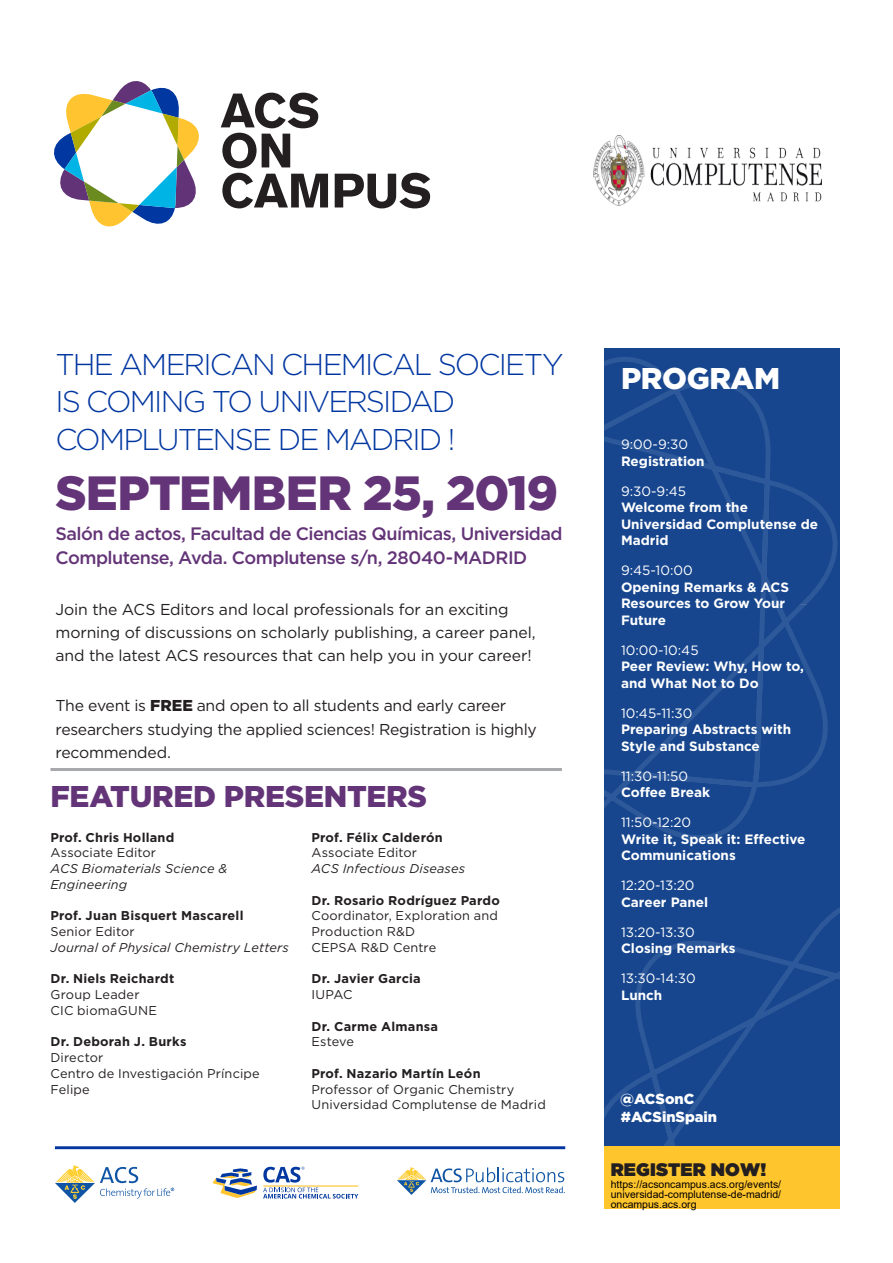
<style>
.page{position:relative;width:893px;height:1263px;background:#fff}
.page>*{position:absolute;margin:0;border:0;box-sizing:border-box;transform-origin:0 0}
.t1{font:900 48px "Gotham";letter-spacing:-.02em;color:#633477}
.t2{font:300 30px/37.5px "Gotham";letter-spacing:-.06em;color:#0036a0}
.S2_Headline{font:900 30px "Gotham";letter-spacing:-.01em;color:#633477}
.S3_Headline{font:900 30px "Gotham";letter-spacing:-.01em;color:#fff}
.t3{font:900 18.15px "Gotham";letter-spacing:.01em;color:#231f20}
.t4{font:500 18px/24px "Gotham";letter-spacing:-.03em;color:#633477}
.t5{font:15.75px/23.2px "Gotham";letter-spacing:-.01em;color:#231f20}
.t6{font:900 14.55px "Gotham";color:#fff}
.S3_Bold{font:700 13.5px/16.5px "Gotham";color:#fff}
.S3_Bold-2{font:13.5px/16.5px "Gotham";color:#fff}
.S2_Copy{font:12.75px/15.8px "Gotham";letter-spacing:.015em;color:#231f20}
.S2_Copy-2{font:italic 12.75px/15.8px "Gotham";letter-spacing:.01em;color:#231f20}
.S2_Bold{font:italic 12.75px/15.8px "Gotham";letter-spacing:.01em;color:#231f20}
.S2_Copy-3{font:700 12.75px/15.8px "Gotham";letter-spacing:.02em;color:#231f20}
.t7{font:10.5px/10.1px "Arial";color:#000;text-align:justify}
.s1{font-weight:900}
.s2{font-weight:700;font-style:normal}
.s3{font-style:normal}
.s4{font-weight:700}
.s5{font-weight:400}
</style>
<div class="page">
<div style="left:604px;top:349px;width:236px;height:797px;background:#17468e"></div>
<svg style="left:604px;top:357px;width:234px;height:247px"></svg>
<svg style="left:604px;top:907px;width:236px;height:239px"></svg>
<svg style="left:604px;top:604px;width:224px;height:236px"></svg>
<svg style="left:54px;top:81px;width:145px;height:145px"></svg>
<svg style="left:221px;top:93px;width:107px;height:115px"></svg>
<svg style="left:335px;top:173px;width:95px;height:35px"></svg>
<hr style="left:50px;top:768px;width:512px;height:3px;background:#a8a9ad">
<div style="left:604px;top:1146px;width:236px;height:63px;background:#ffc52d"></div>
<svg style="left:55px;top:1165px;width:119px;height:38px"></svg>
<svg style="left:213px;top:1168px;width:44px;height:30px"></svg>
<svg style="left:263px;top:1167px;width:95px;height:31px"></svg>
<svg style="left:397px;top:1167px;width:168px;height:28px"></svg>
<hr style="left:55px;top:1146px;width:510px;height:3px;background:#0036a0">
<img style="left:594px;top:135px;width:227px;height:70px">
<p class="t2" style="left:55px;top:344px;width:510px">THE AMERICAN CHEMICAL SOCIETY<br>IS COMING TO UNIVERSIDAD<br>COMPLUTENSE DE MADRID !</p>
<p class="t1" style="left:55px;top:460px;width:504px">SEPTEMBER 25, 2019</p>
<p class="t4" style="left:55px;top:522px;width:509px">Salón de actos, Facultad de Ciencias Químicas, Universidad<br>Complutense, Avda. Complutense s/n, 28040-MADRID</p>
<p class="t5" style="left:55px;top:597px;width:482px">Join the ACS Editors and local professionals for an exciting morning of discussions on scholarly publishing, a career panel, and the latest ACS resources that can help you in your career!</p>
<p class="t5" style="left:55px;top:694px;width:483px">The event is <span class="s1">FREE</span> and open to all students and early career researchers studying the applied sciences! Registration is highly recommended.</p>
<p class="S2_Headline" style="left:50px;top:775px;width:378px">FEATURED PRESENTERS</p>
<p class="S2_Bold" style="left:50px;top:829px;width:178px"><span class="s2">Prof. Chris Holland<br></span><span class="s3">Associate Editor<br></span>ACS Biomaterials Science &amp;<br>Engineering</p>
<p class="S2_Copy-2" style="left:50px;top:908px;width:240px"><span class="s2">Prof. Juan Bisquert Mascarell<br></span><span class="s3">Senior Editor<br></span>Journal of Physical Chemistry Letters</p>
<p class="S2_Copy" style="left:50px;top:971px;width:126px"><span class="s4">Dr. Niels Reichardt<br></span>Group Leader<br>CIC biomaGUNE</p>
<p class="S2_Copy" style="left:50px;top:1034px;width:211px"><span class="s4">Dr. Deborah J. Burks<br></span>Director<br>Centro de Investigación Príncipe<br>Felipe</p>
<p class="S2_Copy-2" style="left:311px;top:829px;width:155px"><span class="s2">Prof. Félix Calderón<br></span><span class="s3">Associate Editor<br></span>ACS Infectious Diseases</p>
<p class="S2_Copy" style="left:311px;top:892px;width:190px"><span class="s4">Dr. Rosario Rodríguez Pardo<br></span>Coordinator, Exploration and<br>Production R&amp;D<br>CEPSA R&amp;D Centre</p>
<p class="S2_Copy-3" style="left:311px;top:971px;width:111px">Dr. Javier Garcia<br><span class="s5">IUPAC</span></p>
<p class="S2_Copy-3" style="left:311px;top:1018px;width:128px">Dr. Carme Almansa<br><span class="s5">Esteve</span></p>
<p class="S2_Copy" style="left:311px;top:1065px;width:236px"><span class="s4">Prof. Nazario Martín León<br></span>Professor of Organic Chemistry<br>Universidad Complutense de Madrid</p>
<p class="S3_Headline" style="left:621px;top:358px;width:161px">PROGRAM</p>
<p class="S3_Bold" style="left:621px;top:436px;width:85px"><span class="s5">9:00-9:30<br></span>Registration</p>
<p class="S3_Bold" style="left:621px;top:483px;width:199px"><span class="s5">9:30-9:45<br></span>Welcome from the<br>Universidad Complutense de<br>Madrid</p>
<p class="S3_Bold" style="left:621px;top:562px;width:170px"><span class="s5">9:45-10:00<br></span>Opening Remarks &amp; ACS<br>Resources to Grow Your<br>Future</p>
<p class="S3_Bold" style="left:621px;top:642px;width:185px"><span class="s5">10:00-10:45<br></span>Peer Review: Why, How to, and What Not to Do</p>
<p class="S3_Bold" style="left:621px;top:705px;width:172px"><span class="s5">10:45-11:30<br></span>Preparing Abstracts with<br>Style and Substance</p>
<p class="S3_Bold-2" style="left:621px;top:767px;width:91px">11:30-11:50<br><span class="s4">Coffee Break</span></p>
<p class="S3_Bold" style="left:621px;top:814px;width:186px"><span class="s5">11:50-12:20<br></span>Write it, Speak it: Effective<br>Communications</p>
<p class="S3_Bold-2" style="left:621px;top:877px;width:89px">12:20-13:20<br><span class="s4">Career Panel</span></p>
<p class="S3_Bold" style="left:621px;top:924px;width:116px"><span class="s5">13:20-13:30<br></span>Closing Remarks</p>
<p class="S3_Bold-2" style="left:621px;top:970px;width:76px">13:30-14:30<br><span class="s4">Lunch</span></p>
<p class="t6" style="left:620px;top:1089px;width:76px">@ACSonC</p>
<p class="t6" style="left:621px;top:1107px;width:98px">#ACSinSpain</p>
<p class="t3" style="left:611px;top:1157px;width:157px">REGISTER NOW!</p>
<p class="t7" style="left:611px;top:1179px;width:172px">https://acsoncampus.acs.org/events/ universidad-complutense-de-madrid/ oncampus.acs.org</p>
</div>
